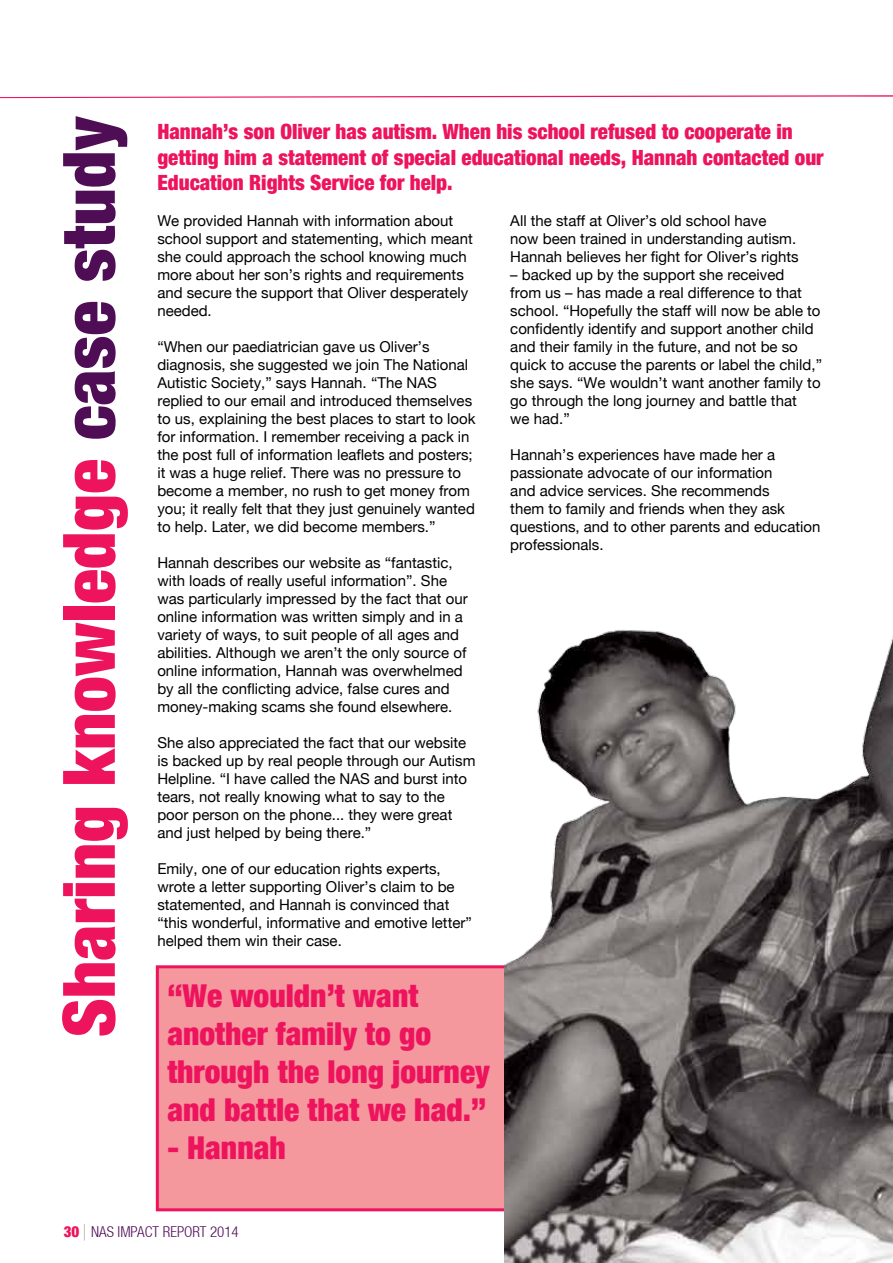
<style>
.page{position:relative;width:893px;height:1263px;background:#fff}
.page>*{position:absolute;margin:0;border:0;box-sizing:border-box;transform-origin:0 0}
.t1{font:900 condensed 72.3px "Helvetica Neue";color:#ed135d}
.t2{font:900 condensed 31.5px/37.8px "Helvetica Neue";color:#ed135d}
.t3{font:900 condensed 21px/25.2px "Helvetica Neue";color:#ed135d}
.t4{font:15px/18px "Helvetica Neue";color:#000}
.t5{font:300 condensed 15px "Helvetica Neue LT";color:#4f0d56}
.s1{color:#4f0d56}
.s2{font-family:"Helvetica Neue";font-weight:900;color:#ed135d}
.s3{font-family:"Helvetica Neue";font-stretch:normal;font-size:16.5px;color:#bbb0a6}
</style>
<div class="page">
<svg style="left:0;top:95px;width:893px;height:3px"></svg>
<div style="left:157px;top:967px;width:353px;height:243px;background:#f5989e"></div>
<div style="left:156px;top:965px;width:356px;height:246px;border:3px solid #ed135d"></div>
<img style="left:504px;top:629px;width:389px;height:634px">
<h1 class="t1" style="left:45px;top:1037px;width:922px;rotate:-90deg">Sharing knowledge <span class="s1">case study</span></h1>
<h3 class="t3" style="left:157px;top:119px;width:668px">Hannah’s son Oliver has autism. When his school refused to cooperate in getting him a statement of special educational needs, Hannah contacted our<br>Education Rights Service for help.</h3>
<p class="t4" style="left:510px;top:211px;width:290px">All the staff at Oliver’s old school have<br>now been trained in understanding autism.<br>Hannah believes her fight for Oliver’s rights</p>
<p class="t4" style="left:510px;top:265px;width:313px">– backed up by the support she received<br>from us – has made a real difference to that school. “Hopefully the staff will now be able to confidently identify and support another child and their family in the future, and not be so quick to accuse the parents or label the child,” she says. “We wouldn’t want another family to go through the long journey and battle that<br>we had.”</p>
<p class="t4" style="left:510px;top:445px;width:312px">Hannah’s experiences have made her a passionate advocate of our information<br>and advice services. She recommends<br>them to family and friends when they ask questions, and to other parents and education professionals.</p>
<p class="t4" style="left:157px;top:211px;width:317px">We provided Hannah with information about school support and statementing, which meant she could approach the school knowing much more about her son’s rights and requirements and secure the support that Oliver desperately needed.</p>
<p class="t4" style="left:157px;top:337px;width:320px">“When our paediatrician gave us Oliver’s diagnosis, she suggested we join The National Autistic Society,” says Hannah. “The NAS replied to our email and introduced themselves to us, explaining the best places to start to look for information. I remember receiving a pack in the post full of information leaflets and posters; it was a huge relief. There was no pressure to become a member, no rush to get money from you; it really felt that they just genuinely wanted to help. Later, we did become members.”</p>
<p class="t4" style="left:157px;top:553px;width:312px">Hannah describes our website as “fantastic, with loads of really useful information”. She was particularly impressed by the fact that our online information was written simply and in a variety of ways, to suit people of all ages and abilities. Although we aren’t the only source of online information, Hannah was overwhelmed by all the conflicting advice, false cures and money-making scams she found elsewhere.</p>
<p class="t4" style="left:157px;top:733px;width:320px">She also appreciated the fact that our website is backed up by real people through our Autism Helpline. “I have called the NAS and burst into tears, not really knowing what to say to the poor person on the phone... they were great and just helped by being there.”</p>
<p class="t4" style="left:157px;top:859px;width:316px">Emily, one of our education rights experts, wrote a letter supporting Oliver’s claim to be statemented, and Hannah is convinced that “this wonderful, informative and emotive letter” helped them win their case.</p>
<h2 class="t2" style="left:167px;top:977px;width:324px">“We wouldn’t want another family to go through the long journey and battle that we had.”</h2>
<h2 class="t2" style="left:167px;top:1128px;width:120px">- Hannah</h2>
<p class="t5" style="left:64px;top:1222px;width:177px"><span class="s2">30</span> <span class="s3">|</span> NAS IMPACT REPORT 2014</p>
</div>
